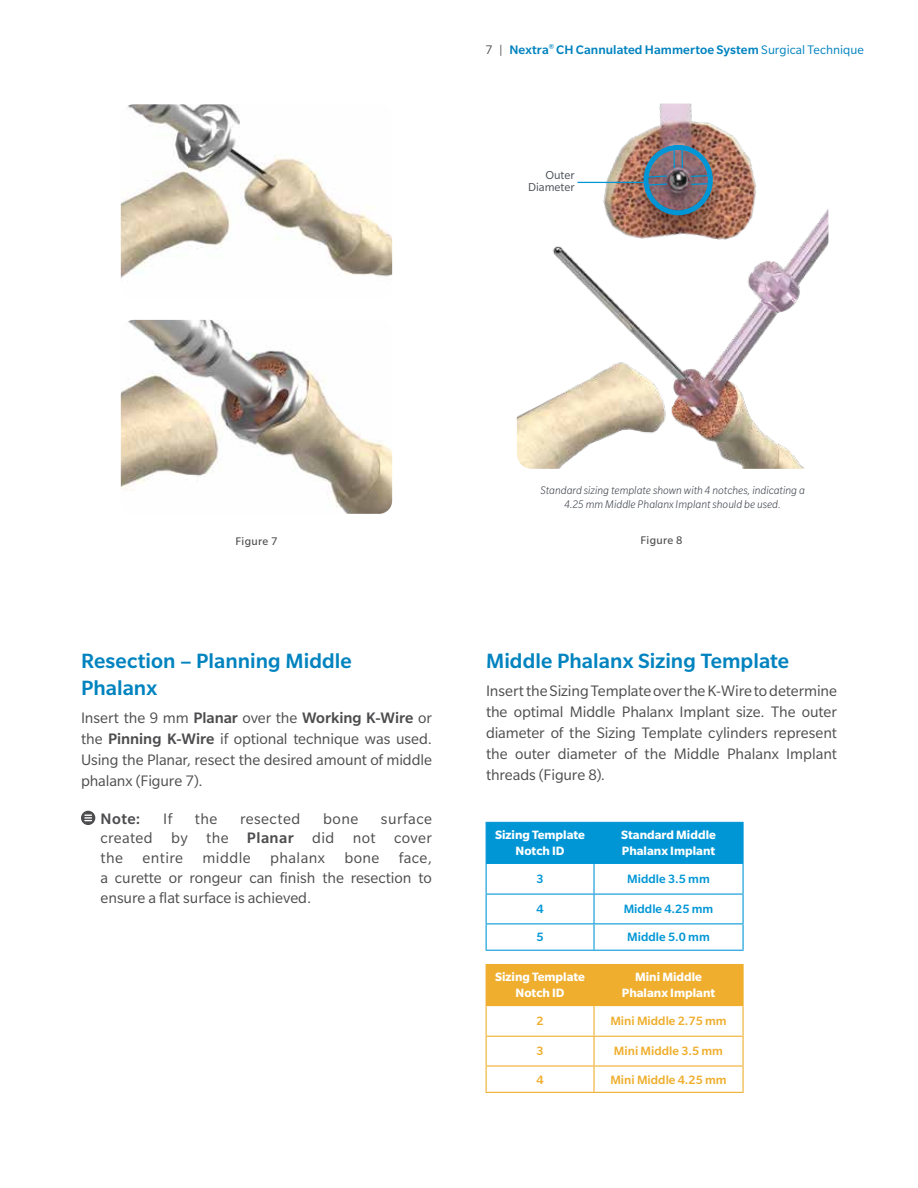
<style>
.page{position:relative;width:918px;height:1188px;background:#fff}
.page>*{position:absolute;margin:0;border:0;box-sizing:border-box;transform-origin:0 0}
.t1{font:500 22.5px/27px "Slate Pro";letter-spacing:.005em;color:#0083bf}
.t2{font:16.5px/21px "Slate Pro";color:#4d4d4f;text-align:justify}
.t3{font:16.5px "Slate Pro";letter-spacing:.03em;color:#4d4d4f}
.t4{font:500 16.5px "Slate Pro";color:#4d4d4f}
.t5{font:500 13.5px "Slate Pro";letter-spacing:.005em;color:#0083bf}
.t6{font:700 13.05px/15.8px "Slate Pro";color:#fff;text-align:center}
.t7{font:500 13.05px "Slate Pro";color:#efae2d}
.t8{font:500 13.05px "Slate Pro";color:#0096d6}
.t9{font:12.45px/12.5px "Slate Pro";color:#484d56;text-align:right}
.t10{font:italic 300 12px/14.4px "Slate Pro";color:#484d56;text-align:center}
.t11{font:12px "Slate Pro";letter-spacing:.025em;color:#4d4d4f}
.s1{font-weight:400;color:#4d4d4f}
.s2{font-weight:400}
.s3{font-weight:500}
</style>
<div class="page">
<svg style="left:81px;top:811px;width:14px;height:14px"></svg>
<svg style="left:85px;top:815px;width:6px;height:6px"></svg>
<img style="left:121px;top:104px;width:271px;height:175px">
<img style="left:121px;top:320px;width:271px;height:194px">
<img style="left:517px;top:209px;width:311px;height:260px">
<div style="left:487px;top:823px;width:256px;height:40px;background:#0096d6"></div>
<hr style="left:486px;top:822px;width:108px;height:1px;background:#0096d6">
<hr style="left:486px;top:823px;width:1px;height:40px;background:#0096d6">
<hr style="left:594px;top:822px;width:150px;height:1px;background:#0096d6">
<hr style="left:593px;top:823px;width:2px;height:40px;background:#0096d6">
<hr style="left:743px;top:823px;width:1px;height:40px;background:#0096d6">
<hr style="left:486px;top:863px;width:108px;height:1px;background:#0096d6">
<hr style="left:486px;top:864px;width:1px;height:30px;background:#0096d6">
<hr style="left:594px;top:863px;width:150px;height:1px;background:#0096d6">
<hr style="left:593px;top:864px;width:2px;height:30px;background:#0096d6">
<hr style="left:743px;top:864px;width:1px;height:30px;background:#0096d6">
<hr style="left:486px;top:894px;width:108px;height:1px;background:#0096d6">
<hr style="left:594px;top:894px;width:150px;height:1px;background:#0096d6">
<hr style="left:593px;top:895px;width:2px;height:28px;background:#0096d6">
<hr style="left:486px;top:923px;width:108px;height:1px;background:#0096d6">
<svg style="left:486px;top:895px;width:1px;height:55px"></svg>
<hr style="left:594px;top:923px;width:150px;height:1px;background:#0096d6">
<hr style="left:593px;top:924px;width:2px;height:26px;background:#0096d6">
<svg style="left:743px;top:895px;width:1px;height:55px"></svg>
<hr style="left:486px;top:950px;width:108px;height:1px;background:#0096d6">
<hr style="left:594px;top:950px;width:150px;height:1px;background:#0096d6">
<div style="left:487px;top:965px;width:256px;height:40px;background:#efae2d"></div>
<hr style="left:486px;top:1006px;width:1px;height:30px;background:#efae2d">
<hr style="left:593px;top:1006px;width:2px;height:30px;background:#efae2d">
<hr style="left:743px;top:1006px;width:1px;height:30px;background:#efae2d">
<hr style="left:486px;top:1036px;width:108px;height:1px;background:#efae2d">
<hr style="left:594px;top:1036px;width:150px;height:1px;background:#efae2d">
<hr style="left:593px;top:1037px;width:2px;height:28px;background:#efae2d">
<hr style="left:486px;top:1065px;width:108px;height:2px;background:#efae2d">
<svg style="left:486px;top:1037px;width:1px;height:55px"></svg>
<hr style="left:594px;top:1065px;width:150px;height:2px;background:#efae2d">
<hr style="left:593px;top:1067px;width:2px;height:25px;background:#efae2d">
<svg style="left:743px;top:1037px;width:1px;height:55px"></svg>
<hr style="left:486px;top:1092px;width:108px;height:1px;background:#efae2d">
<hr style="left:594px;top:1092px;width:150px;height:1px;background:#efae2d">
<hr style="left:486px;top:964px;width:108px;height:1px;background:#efae2d">
<hr style="left:486px;top:965px;width:1px;height:40px;background:#efae2d">
<hr style="left:594px;top:964px;width:150px;height:1px;background:#efae2d">
<hr style="left:593px;top:965px;width:2px;height:40px;background:#efae2d">
<hr style="left:743px;top:965px;width:1px;height:40px;background:#efae2d">
<hr style="left:486px;top:1005px;width:108px;height:1px;background:#efae2d">
<hr style="left:594px;top:1005px;width:150px;height:1px;background:#efae2d">
<img style="left:577px;top:104px;width:203px;height:152px">
<div style="left:644px;top:145px;width:69px;height:70px;border:5px solid #0096d6;border-radius:50%"></div>
<hr style="left:577px;top:182px;width:71px;height:1px;background:#0096d6">
<svg style="left:673px;top:149px;width:2px;height:19px"></svg>
<svg style="left:681px;top:149px;width:2px;height:19px"></svg>
<svg style="left:690px;top:174px;width:22px;height:12px"></svg>
<svg style="left:646px;top:175px;width:22px;height:11px"></svg>
<p class="t5" style="left:485px;top:42px;width:380px"><span class="s1">7 |</span> Nextra<sup>®</sup> CH Cannulated Hammertoe System <span class="s2">Surgical Technique</span></p>
<p class="t9" style="left:528px;top:169px;width:48px">Outer<br>Diameter</p>
<p class="t10" style="left:540px;top:483px;width:266px">Standard sizing template shown with 4 notches, indicating a<br>4.25 mm Middle Phalanx Implant should be used.</p>
<p class="t11" style="left:236px;top:535px;width:43px">Figure 7</p>
<p class="t11" style="left:641px;top:534px;width:43px">Figure 8</p>
<h1 class="t1" style="left:81px;top:647px;width:272px">Resection – Planning Middle<br>Phalanx</h1>
<p class="t2" style="left:81px;top:707px;width:353px">Insert the 9 mm <span class="s3">Planar</span> over the <span class="s3">Working K-Wire</span> or the <span class="s3">Pinning K-Wire</span> if optional technique was used.<br>Using the Planar, resect the desired amount of middle phalanx (Figure 7).</p>
<p class="t4" style="left:101px;top:809px;width:41px">Note:</p>
<p class="t2" style="left:163px;top:808px;width:11px">If</p>
<p class="t2" style="left:195px;top:808px;width:24px">the</p>
<p class="t3" style="left:240px;top:810px;width:62px">resected</p>
<p class="t2" style="left:323px;top:808px;width:37px">bone</p>
<p class="t2" style="left:101px;top:808px;width:333px;line-height:19.8px;text-indent:280px">surface created by the <span class="s3">Planar</span> did not cover the entire middle phalanx bone face, a curette or rongeur can finish the resection to ensure a flat surface is achieved.</p>
<h1 class="t1" style="left:486px;top:647px;width:305px">Middle Phalanx Sizing Template</h1>
<p class="t2" style="left:486px;top:680px;width:353px">Insert the Sizing Template over the K-Wire to determine the optimal Middle Phalanx Implant size. The outer diameter of the Sizing Template cylinders represent the outer diameter of the Middle Phalanx Implant threads (Figure 8).</p>
<p class="t6" style="left:495px;top:827px;width:91px">Sizing Template<br>Notch ID</p>
<p class="t6" style="left:621px;top:827px;width:96px;text-align:left">Standard Middle<br>Phalanx Implant</p>
<p class="t8" style="left:536px;top:872px;width:9px">3</p>
<p class="t8" style="left:627px;top:872px;width:84px">Middle 3.5 mm</p>
<p class="t8" style="left:536px;top:902px;width:9px">4</p>
<p class="t8" style="left:624px;top:902px;width:91px">Middle 4.25 mm</p>
<p class="t8" style="left:536px;top:930px;width:9px">5</p>
<p class="t8" style="left:627px;top:930px;width:84px">Middle 5.0 mm</p>
<p class="t6" style="left:495px;top:969px;width:91px">Sizing Template<br>Notch ID</p>
<p class="t6" style="left:622px;top:969px;width:95px">Mini Middle<br>Phalanx Implant</p>
<p class="t7" style="left:536px;top:1014px;width:9px">2</p>
<p class="t7" style="left:610px;top:1014px;width:118px">Mini Middle 2.75 mm</p>
<p class="t7" style="left:536px;top:1044px;width:9px">3</p>
<p class="t7" style="left:614px;top:1044px;width:111px">Mini Middle 3.5 mm</p>
<p class="t7" style="left:536px;top:1072px;width:9px">4</p>
<p class="t7" style="left:610px;top:1072px;width:118px">Mini Middle 4.25 mm</p>
</div>
